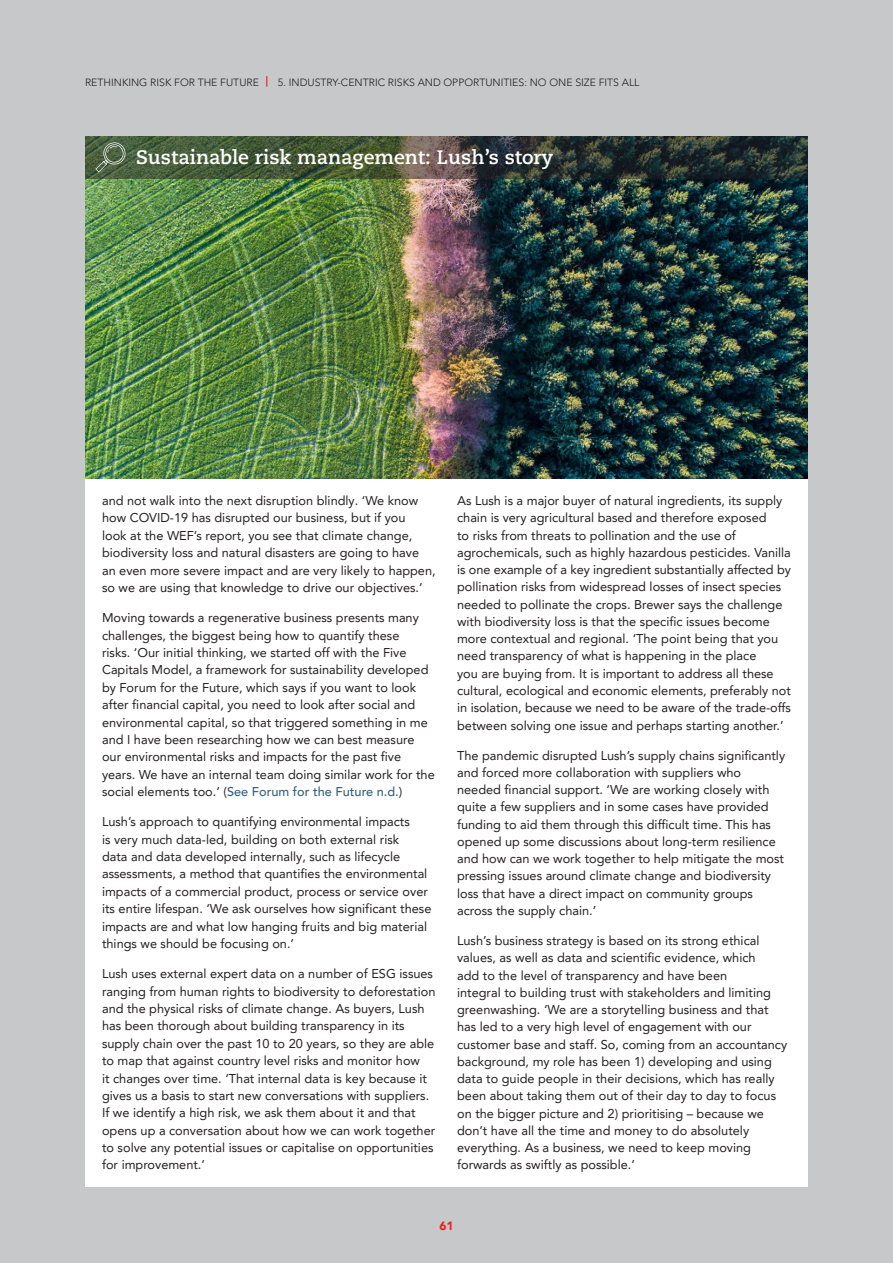
<style>
.page{position:relative;width:893px;height:1263px;background:#c7c8ca}
.page>*{position:absolute;margin:0;border:0;box-sizing:border-box;transform-origin:0 0}
.t1{font:700 19.5px "Caecilia";color:#fff}
.t2{font:12.75px/17.2px "Avenir LT Pro";color:#231f20}
.t3{font:900 12px "Avenir LT Pro";color:#ee1d23}
.t4{font:300 10.5px "Avenir LT Pro";color:#231f20}
.s1{font-weight:800;color:#ee1d23}
.s2{font-weight:500;color:#33627d}
</style>
<div class="page">
<div style="left:85px;top:478px;width:723px;height:708px;background:#fff"></div>
<img style="left:85px;top:179px;width:723px;height:299px">
<svg style="left:85px;top:136px;width:723px;height:43px;background:#3b4737"></svg>
<svg style="left:96px;top:142px;width:29px;height:30px"></svg>
<p class="t4" style="left:85px;top:76px;width:556px">RETHINKING RISK FOR THE FUTURE <span class="s1">|</span> 5. INDUSTRY-CENTRIC RISKS AND OPPORTUNITIES: NO ONE SIZE FITS ALL</p>
<h1 class="t1" style="left:136px;top:146px;width:419px">Sustainable risk management: Lush’s story</h1>
<p class="t2" style="left:102px;top:492px;width:335px">and not walk into the next disruption blindly. ‘We know how COVID-19 has disrupted our business, but if you<br>look at the WEF’s report, you see that climate change, biodiversity loss and natural disasters are going to have an even more severe impact and are very likely to happen, so we are using that knowledge to drive our objectives.’</p>
<p class="t2" style="left:102px;top:609px;width:334px">Moving towards a regenerative business presents many challenges, the biggest being how to quantify these<br>risks. ‘Our initial thinking, we started off with the Five Capitals Model, a framework for sustainability developed by Forum for the Future, which says if you want to look after financial capital, you need to look after social and environmental capital, so that triggered something in me and I have been researching how we can best measure our environmental risks and impacts for the past five years. We have an internal team doing similar work for the social elements too.’ (<span class="s2">See Forum for the Future n.d.</span>)</p>
<p class="t2" style="left:102px;top:813px;width:331px">Lush’s approach to quantifying environmental impacts<br>is very much data-led, building on both external risk<br>data and data developed internally, such as lifecycle assessments, a method that quantifies the environmental impacts of a commercial product, process or service over its entire lifespan. ‘We ask ourselves how significant these impacts are and what low hanging fruits and big material things we should be focusing on.’</p>
<p class="t2" style="left:102px;top:965px;width:335px">Lush uses external expert data on a number of ESG issues ranging from human rights to biodiversity to deforestation and the physical risks of climate change. As buyers, Lush has been thorough about building transparency in its supply chain over the past 10 to 20 years, so they are able to map that against country level risks and monitor how<br>it changes over time. ‘That internal data is key because it gives us a basis to start new conversations with suppliers.<br>If we identify a high risk, we ask them about it and that opens up a conversation about how we can work together to solve any potential issues or capitalise on opportunities for improvement.’</p>
<p class="t2" style="left:457px;top:492px;width:335px">As Lush is a major buyer of natural ingredients, its supply chain is very agricultural based and therefore exposed<br>to risks from threats to pollination and the use of agrochemicals, such as highly hazardous pesticides. Vanilla is one example of a key ingredient substantially affected by pollination risks from widespread losses of insect species needed to pollinate the crops. Brewer says the challenge with biodiversity loss is that the specific issues become more contextual and regional. ‘The point being that you need transparency of what is happening in the place<br>you are buying from. It is important to address all these cultural, ecological and economic elements, preferably not in isolation, because we need to be aware of the trade-offs between solving one issue and perhaps starting another.’</p>
<p class="t2" style="left:457px;top:746px;width:330px">The pandemic disrupted Lush’s supply chains significantly and forced more collaboration with suppliers who needed financial support. ‘We are working closely with quite a few suppliers and in some cases have provided funding to aid them through this difficult time. This has opened up some discussions about long-term resilience and how can we work together to help mitigate the most pressing issues around climate change and biodiversity loss that have a direct impact on community groups across the supply chain.’</p>
<p class="t2" style="left:457px;top:932px;width:332px">Lush’s business strategy is based on its strong ethical values, as well as data and scientific evidence, which<br>add to the level of transparency and have been<br>integral to building trust with stakeholders and limiting greenwashing. ‘We are a storytelling business and that has led to a very high level of engagement with our customer base and staff. So, coming from an accountancy background, my role has been 1) developing and using data to guide people in their decisions, which has really been about taking them out of their day to day to focus on the bigger picture and 2) prioritising – because we don’t have all the time and money to do absolutely everything. As a business, we need to keep moving forwards as swiftly as possible.’</p>
<p class="t3" style="left:439px;top:1218px;width:16px">61</p>
</div>
